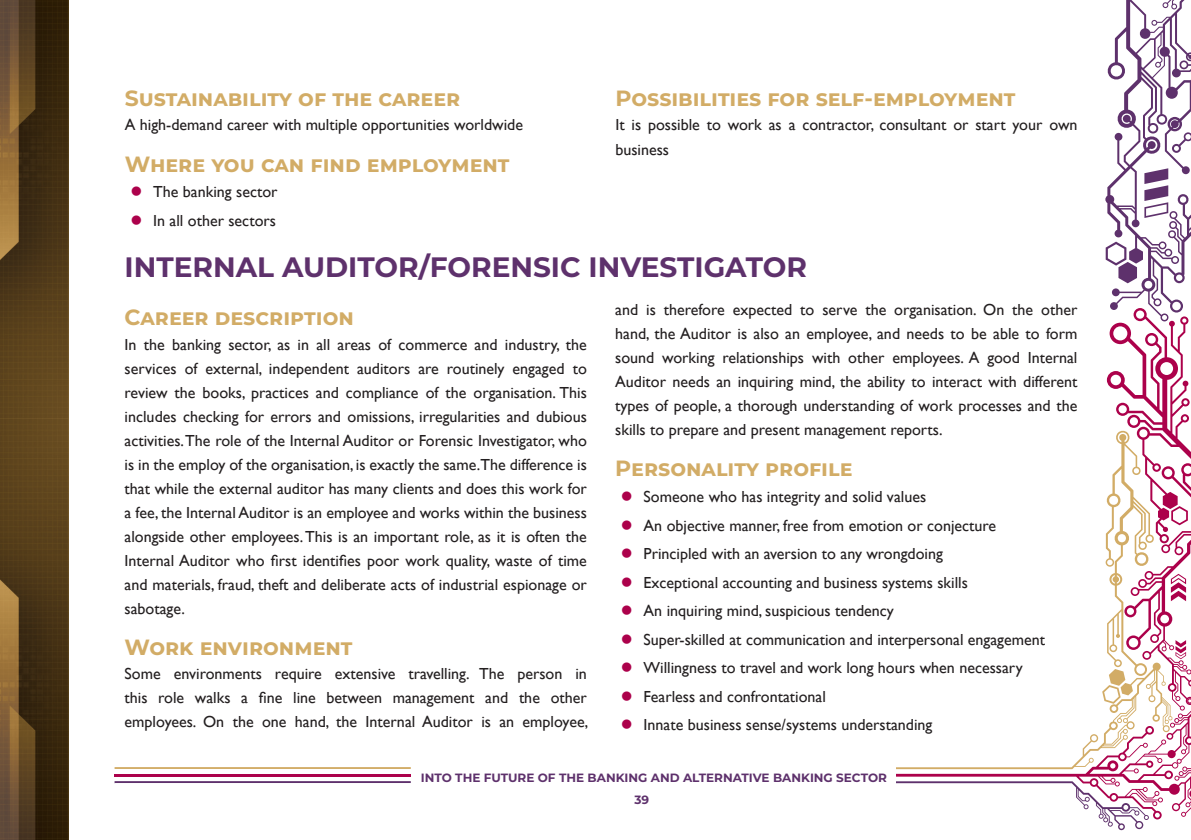
<style>
.page{position:relative;width:1191px;height:840px;background:#fff}
.page>*{position:absolute;margin:0;border:0;box-sizing:border-box;transform-origin:0 0}
.Header_2{font:700 28px "Montserrat";color:#5e316c}
.Content_Header{font:700 22px "Montserrat";color:#d2ac66}
.Content_2{font:16px/24px "Gill Sans";color:#231f20;text-align:justify}
.t1{font:700 12px "Montserrat";color:#5e316c}
</style>
<div class="page">
<img style="left:0;top:0;width:68px;height:839px">
<svg style="left:115px;top:781px;width:296px;height:1px"></svg>
<hr style="left:115px;top:766px;width:296px;height:2px;background:#d2ac66">
<hr style="left:115px;top:773px;width:296px;height:3px;background:#ac014b">
<svg style="left:896px;top:768px;width:295px;height:51px"></svg>
<svg style="left:896px;top:780px;width:252px;height:49px"></svg>
<svg style="left:896px;top:0;width:295px;height:768px"></svg>
<p class="Content_Header" style="left:125px;top:83px;width:337px">Sustainability of the career</p>
<p class="Content_2" style="left:125px;top:113px;width:400px">A high-demand career with multiple opportunities worldwide</p>
<p class="Content_Header" style="left:125px;top:148px;width:386px">Where you can find employment</p>
<p class="Content_2" style="left:153px;top:180px;width:126px">The banking sector</p>
<p class="Content_2" style="left:153px;top:208px;width:124px">In all other sectors</p>
<p class="Content_Header" style="left:615px;top:83px;width:402px">Possibilities for self-employment</p>
<p class="Content_2" style="left:615px;top:113px;width:464px">It is possible to work as a contractor, consultant or start your own business</p>
<p class="Header_2" style="left:125px;top:246px;width:684px">INTERNAL AUDITOR/FORENSIC INVESTIGATOR</p>
<p class="Content_Header" style="left:125px;top:301px;width:231px">Career description</p>
<p class="Content_2" style="left:125px;top:332px;width:464px">In the banking sector, as in all areas of commerce and industry, the services of external, independent auditors are routinely engaged to review the books, practices and compliance of the organisation. This includes checking for errors and omissions, irregularities and dubious activities. The role of the Internal Auditor or Forensic Investigator, who is in the employ of the organisation, is exactly the same.The difference is that while the external auditor has many clients and does this work for a fee, the Internal Auditor is an employee and works within the business alongside other employees. This is an important role, as it is often the Internal Auditor who first identifies poor work quality, waste of time and materials, fraud, theft and deliberate acts of industrial espionage or sabotage.</p>
<p class="Content_Header" style="left:125px;top:630px;width:229px">Work environment</p>
<p class="Content_2" style="left:125px;top:661px;width:465px">Some environments require extensive travelling. The person in this role walks a fine line between management and the other employees. On the one hand, the Internal Auditor is an employee,</p>
<p class="Content_2" style="left:615px;top:298px;width:464px">and is therefore expected to serve the organisation. On the other hand, the Auditor is also an employee, and needs to be able to form sound working relationships with other employees. A good Internal Auditor needs an inquiring mind, the ability to interact with different types of people, a thorough understanding of work processes and the skills to prepare and present management reports.</p>
<p class="Content_Header" style="left:615px;top:452px;width:239px">Personality profile</p>
<p class="Content_2" style="left:643px;top:484px;width:284px">Someone who has integrity and solid values</p>
<p class="Content_2" style="left:643px;top:513px;width:354px">An objective manner, free from emotion or conjecture</p>
<p class="Content_2" style="left:643px;top:541px;width:301px">Principled with an aversion to any wrongdoing</p>
<p class="Content_2" style="left:643px;top:570px;width:326px">Exceptional accounting and business systems skills</p>
<p class="Content_2" style="left:643px;top:598px;width:252px">An inquiring mind, suspicious tendency</p>
<p class="Content_2" style="left:643px;top:627px;width:403px">Super-skilled at communication and interpersonal engagement</p>
<p class="Content_2" style="left:643px;top:655px;width:380px">Willingness to travel and work long hours when necessary</p>
<p class="Content_2" style="left:643px;top:684px;width:184px">Fearless and confrontational</p>
<p class="Content_2" style="left:643px;top:712px;width:290px">Innate business sense/systems understanding</p>
<p class="t1" style="left:421px;top:768px;width:467px">INTO THE FUTURE OF THE BANKING AND ALTERNATIVE BANKING SECTOR</p>
<p class="t1" style="left:634px;top:790px;width:16px">39</p>
</div>
